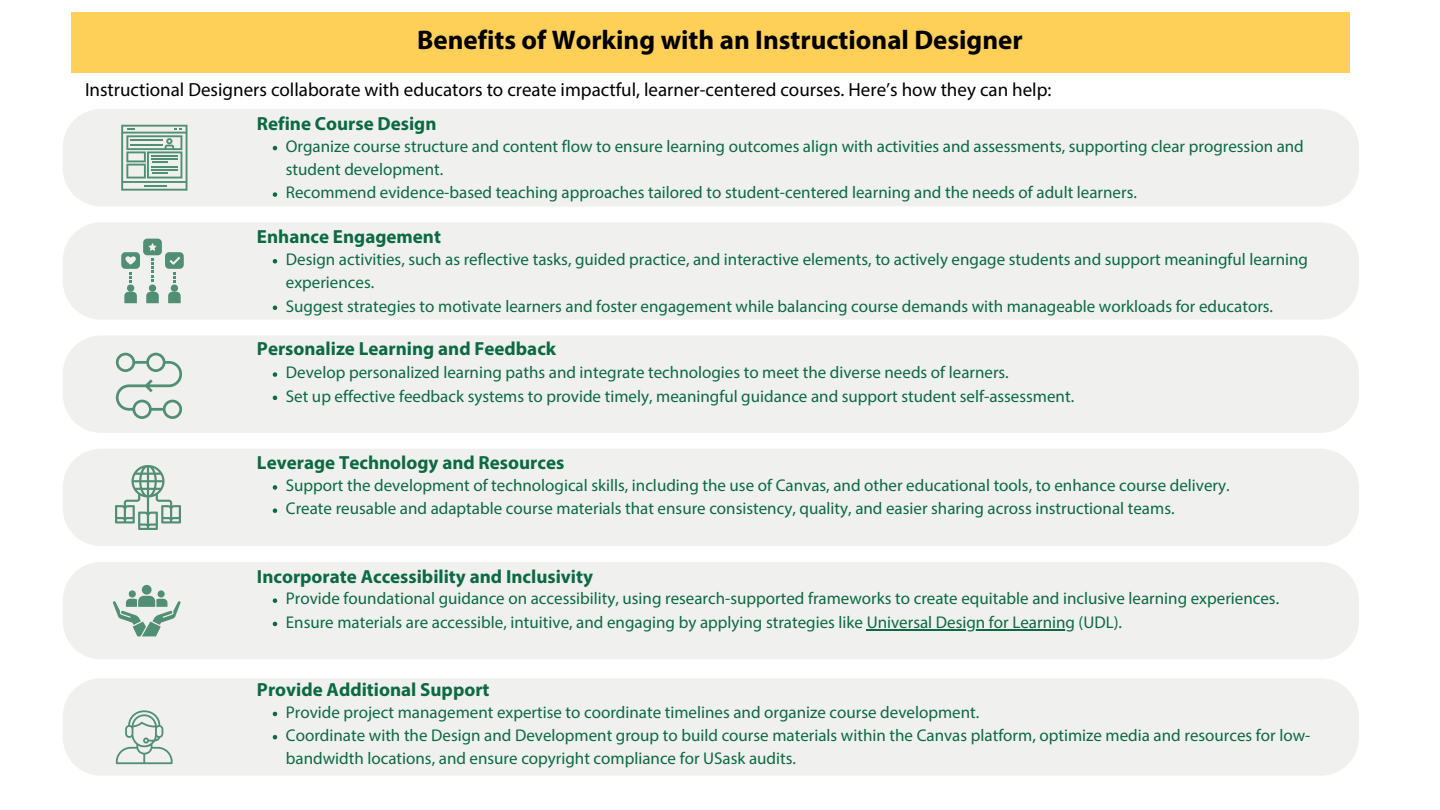
<style>
.page{position:relative;width:1440px;height:810px;background:#fff}
.page>*{position:absolute;margin:0;border:0;box-sizing:border-box;transform-origin:0 0}
.t1{font:700 27px "Myriad Pro";color:#000}
.t2{font:700 19px "Myriad Pro";color:#0b6a41}
.t3{font:19px "Myriad Pro";color:#000}
.t4{font:17px/23.2px "Myriad Pro";color:#0b6a41}
</style>
<div class="page">
<div style="left:63px;top:109px;width:1296px;height:97px;background:#f0f0ef"></div>
<div style="left:63px;top:222px;width:1296px;height:98px;background:#f0f0ef"></div>
<div style="left:63px;top:336px;width:1296px;height:97px;background:#f0f0ef"></div>
<div style="left:63px;top:449px;width:1296px;height:97px;background:#f0f0ef"></div>
<div style="left:63px;top:562px;width:1296px;height:97px;background:#f0f0ef"></div>
<div style="left:63px;top:678px;width:1296px;height:98px;background:#f0f0ef"></div>
<svg style="left:273px;top:146px;width:4px;height:4px"></svg>
<svg style="left:273px;top:192px;width:4px;height:5px"></svg>
<svg style="left:273px;top:259px;width:4px;height:5px"></svg>
<svg style="left:273px;top:306px;width:4px;height:4px"></svg>
<svg style="left:273px;top:372px;width:4px;height:5px"></svg>
<svg style="left:273px;top:396px;width:4px;height:4px"></svg>
<svg style="left:273px;top:485px;width:4px;height:5px"></svg>
<svg style="left:273px;top:508px;width:4px;height:5px"></svg>
<svg style="left:273px;top:598px;width:4px;height:5px"></svg>
<svg style="left:273px;top:622px;width:4px;height:4px"></svg>
<hr style="left:867px;top:629px;width:208px;height:2px;background:#0b6a41">
<svg style="left:273px;top:712px;width:4px;height:4px"></svg>
<svg style="left:273px;top:735px;width:4px;height:4px"></svg>
<div style="left:72px;top:12px;width:1278px;height:61px;background:#ffd058"></div>
<p class="t1" style="left:417px;top:29px;width:607px">Benefits of Working with an Instructional Designer</p>
<h1 class="t3" style="left:85px;top:82px;width:968px">Instructional Designers collaborate with educators to create impactful, learner-centered courses. Here’s how they can help:</h1>
<h3 class="t4" style="left:286px;top:136px;width:1020px">Organize course structure and content flow to ensure learning outcomes align with activities and assessments, supporting clear progression and student development.</h3>
<h2 class="t4" style="left:286px;top:182px;width:853px">Recommend evidence-based teaching approaches tailored to student-centered learning and the needs of adult learners.</h2>
<p class="t2" style="left:257px;top:115px;width:181px">Refine Course Design</p>
<p class="t2" style="left:257px;top:228px;width:186px">Enhance Engagement</p>
<p class="t4" style="left:286px;top:249px;width:1024px">Design activities, such as reflective tasks, guided practice, and interactive elements, to actively engage students and support meaningful learning experiences.</p>
<p class="t4" style="left:286px;top:296px;width:989px">Suggest strategies to motivate learners and foster engagement while balancing course demands with manageable workloads for educators.</p>
<h2 class="t2" style="left:257px;top:341px;width:301px">Personalize Learning and Feedback</h2>
<h2 class="t4" style="left:286px;top:362px;width:724px">Develop personalized learning paths and integrate technologies to meet the diverse needs of learners.</h2>
<p class="t4" style="left:286px;top:386px;width:790px">Set up effective feedback systems to provide timely, meaningful guidance and support student self-assessment.</p>
<p class="t2" style="left:257px;top:455px;width:309px">Leverage Technology and Resources</p>
<p class="t4" style="left:286px;top:475px;width:945px">Support the development of technological skills, including the use of Canvas, and other educational tools, to enhance course delivery.</p>
<h2 class="t4" style="left:286px;top:499px;width:890px">Create reusable and adaptable course materials that ensure consistency, quality, and easier sharing across instructional teams.</h2>
<p class="t2" style="left:257px;top:568px;width:338px">Incorporate Accessibility and Inclusivity</p>
<p class="t4" style="left:286px;top:589px;width:995px">Provide foundational guidance on accessibility, using research-supported frameworks to create equitable and inclusive learning experiences.</p>
<h2 class="t4" style="left:286px;top:612px;width:838px">Ensure materials are accessible, intuitive, and engaging by applying strategies like Universal Design for Learning (UDL).</h2>
<p class="t2" style="left:257px;top:682px;width:234px">Provide Additional Support</p>
<h2 class="t4" style="left:286px;top:702px;width:695px">Provide project management expertise to coordinate timelines and organize course development.</h2>
<p class="t4" style="left:286px;top:725px;width:1026px">Coordinate with the Design and Development group to build course materials within the Canvas platform, optimize media and resources for low&shy;bandwidth locations, and ensure copyright compliance for USask audits.</p>
</div>
